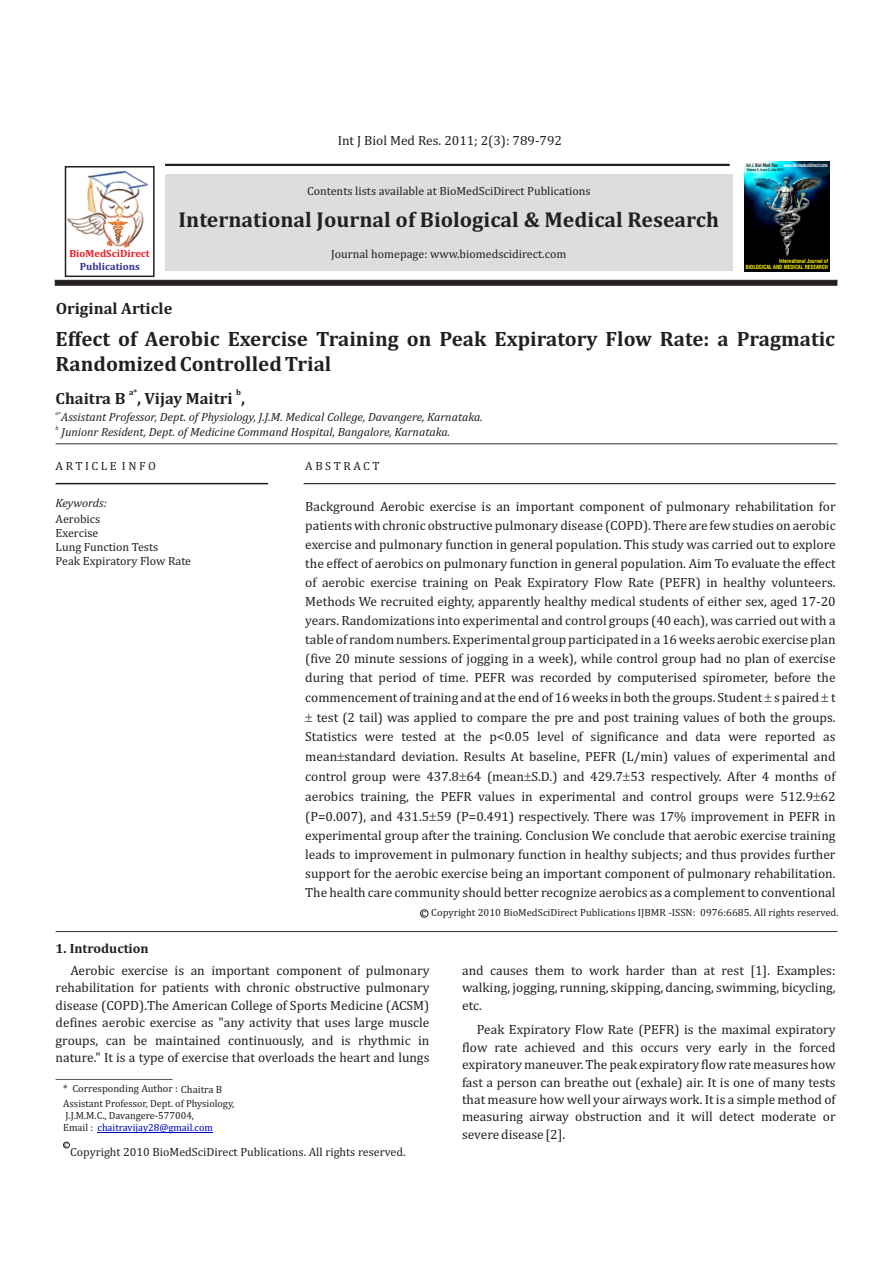
<style>
.page{position:relative;width:893px;height:1263px;background:#fff}
.page>*{position:absolute;margin:0;border:0;box-sizing:border-box;transform-origin:0 0}
.t1{font:700 21.75px "Cambria";color:#231f20}
.t2{font:700 21px/24.6px "Cambria";color:#231f20}
.t3{font:700 16.5px "Cambria";color:#231f20}
.t4{font:13.5px/19.2px "Cambria";color:#231f20;text-align:justify}
.t5{font:700 13.5px "Cambria";color:#231f20}
.t6{font:12px/14.1px "Cambria";color:#231f20}
.t7{font:italic 12px "Cambria";color:#231f20}
.t8{font:12px "Cambria";letter-spacing:.215em;color:#231f20}
.t9{font:10.5px/14.2px "Cambria";color:#231f20}
.t10{font:700 10.5px "Cambria";color:#ed1c24}
.t11{font:700 10.5px "Cambria";color:#2e3092}
.t12{font:700 8.25px "Cambria";color:#231f20}
.t13{font:8.25px "Cambria";color:#231f20}
.t14{font:italic 6px "Cambria";color:#231f20}
.t15{font:700 condensed 5.55px/6.6px "Swiss 721 BT";color:#fff200;text-align:right;scale:.96 1}
.t16{font:700 condensed 4.8px "Swiss 721 BT";color:#fff;scale:.88 1}
.t17{font:700 condensed 3.45px "Swiss 721 BT";color:#231f20;scale:.92 1}
.s1{color:#231f20}
.s2{font-size:10.65px}
.s3{color:#0000c4}
</style>
<div class="page">
<hr style="left:165px;top:164px;width:565px;height:2px;background:#231f20">
<svg style="left:55px;top:280px;width:782px;height:6px;background:#2c2829"></svg>
<div style="left:165px;top:174px;width:567px;height:96px;background:#dcddde"></div>
<hr style="left:56px;top:443px;width:781px;height:1px;background:#231f20">
<hr style="left:56px;top:931px;width:781px;height:1px;background:#231f20">
<hr style="left:56px;top:483px;width:212px;height:1px;background:#231f20">
<hr style="left:304px;top:483px;width:532px;height:1px;background:#231f20">
<div style="left:65px;top:166px;width:90px;height:111px;border:2px solid #231f20"></div>
<img style="left:68px;top:171px;width:80px;height:77px">
<svg style="left:108px;top:219px;width:20px;height:25px"></svg>
<div style="left:420px;top:909px;width:8px;height:9px;border:1px solid #231f20;border-radius:50%"></div>
<img style="left:744px;top:161px;width:85px;height:111px">
<hr style="left:56px;top:1079px;width:117px;height:1px;background:#231f20">
<hr style="left:98px;top:1132px;width:115px;height:1px;background:#0000c4">
<div style="left:63px;top:1142px;width:7px;height:6px;border:1px solid #231f20;border-radius:50%"></div>
<p class="t4" style="left:338px;top:131px;width:226px">Int J Biol Med Res. 2011; 2(3): 789-792</p>
<p class="t6" style="left:307px;top:184px;width:285px">Contents lists available at BioMedSciDirect Publications</p>
<p class="t10" style="left:69px;top:249px;width:82px">BioMedSciDirect</p>
<p class="t11" style="left:80px;top:262px;width:62px">Publications</p>
<h1 class="t1" style="left:179px;top:210px;width:542px">International Journal of Biological &amp; Medical Research</h1>
<p class="t6" style="left:331px;top:248px;width:237px">Journal homepage: www.biomedscidirect.com</p>
<p class="t3" style="left:56px;top:301px;width:118px">Original Article</p>
<p class="t16" style="left:746px;top:163px;width:94px"><span class="s1">Int J Biol Med Res</span> www.biomedscidirect.com</p>
<p class="t17" style="left:747px;top:169px;width:42px">Volume 2, Issue 3, July 2011</p>
<p class="t15" style="left:746px;top:258px;width:87px">International Journal of<br>BIOLOGICAL AND MEDICAL RESEARCH</p>
<h2 class="t2" style="left:56px;top:328px;width:781px">Effect of Aerobic Exercise Training on Peak Expiratory Flow Rate: a Pragmatic<br>Randomized Controlled Trial</h2>
<p class="t12" style="left:129px;top:389px;width:9px">a*</p>
<p class="t12" style="left:236px;top:389px;width:6px">b</p>
<p class="t3" style="left:56px;top:391px;width:191px">Chaitra B , Vijay Maitri ,</p>
<p class="t14" style="left:56px;top:411px;width:7px">a*</p>
<p class="t7" style="left:61px;top:412px;width:423px">Assistant Professor, Dept. of Physiology, J.J.M. Medical College, Davangere, Karnataka.</p>
<p class="t14" style="left:56px;top:425px;width:5px">b</p>
<p class="t7" style="left:61px;top:426px;width:390px">Junionr Resident, Dept. of Medicine Command Hospital, Bangalore, Karnataka.</p>
<p class="t8" style="left:56px;top:460px;width:102px">ARTICLE INFO</p>
<p class="t8" style="left:305px;top:460px;width:76px">ABSTRACT</p>
<p class="t7" style="left:56px;top:497px;width:53px">Keywords:</p>
<p class="t4" style="left:305px;top:498px;width:532px;text-align:right">Background Aerobic exercise is an important component of pulmonary rehabilitation for patients with chronic obstructive pulmonary disease (COPD). There are few studies on aerobic exercise and pulmonary function in general population. This study was carried out to explore the effect of aerobics on pulmonary function in general population. Aim To evaluate the effect of aerobic exercise training on Peak Expiratory Flow Rate (PEFR) in healthy volunteers.<br>Methods We recruited eighty, apparently healthy medical students of either sex, aged 17-20 years. Randomizations into experimental and control groups (40 each), was carried out with a table of random numbers. Experimental group participated in a 16 weeks aerobic exercise plan (five 20 minute sessions of jogging in a week), while control group had no plan of exercise during that period of time. PEFR was recorded by computerised spirometer, before the commencement of training and at the end of 16 weeks in both the groups. Student s paired t test (2 tail) was applied to compare the pre and post training values of both the groups.<br>Statistics were tested at the p&lt;0.05 level of significance and data were reported as mean standard deviation. Results At baseline, PEFR (L/min) values of experimental and control group were 437.8 64 (mean S.D.) and 429.7 53 respectively. After 4 months of aerobics training, the PEFR values in experimental and control groups were 512.9 62 (P=0.007), and 431.5 59 (P=0.491) respectively. There was 17% improvement in PEFR in experimental group after the training. Conclusion We conclude that aerobic exercise training leads to improvement in pulmonary function in healthy subjects; and thus provides further support for the aerobic exercise being an important component of pulmonary rehabilitation.<br>The health care community should better recognize aerobics as a complement to conventional</p>
<p class="t6" style="left:56px;top:513px;width:137px">Aerobics<br>Exercise<br>Lung Function Tests<br>Peak Expiratory Flow Rate</p>
<p class="t5" style="left:56px;top:942px;width:95px">1. Introduction</p>
<p class="t9" style="left:421px;top:906px;width:418px">c Copyright 2010 BioMedSciDirect Publications IJBMR -ISSN: 0976:6685. All rights reserved.</p>
<p class="t4" style="left:56px;top:962px;width:375px;line-height:17.4px;text-indent:15px">Aerobic exercise is an important component of pulmonary rehabilitation for patients with chronic obstructive pulmonary disease (COPD).The American College of Sports Medicine (ACSM) defines aerobic exercise as "any activity that uses large muscle groups, can be maintained continuously, and is rhythmic in nature." It is a type of exercise that overloads the heart and lungs</p>
<p class="t4" style="left:462px;top:962px;width:375px;line-height:17.4px">and causes them to work harder than at rest [1]. Examples: walking, jogging, running, skipping, dancing, swimming, bicycling, etc.</p>
<p class="t4" style="left:462px;top:1022px;width:375px;line-height:17.4px;text-indent:15px">Peak Expiratory Flow Rate (PEFR) is the maximal expiratory flow rate achieved and this occurs very early in the forced expiratory maneuver. The peak expiratory flow rate measures how fast a person can breathe out (exhale) air. It is one of many tests that measure how well your airways work. It is a simple method of measuring airway obstruction and it will detect moderate or severe disease [2].</p>
<p class="t9" style="left:63px;top:1082px;width:173px">* Corresponding Author : <span class="s2">Chaitra B<br></span>Assistant Professor, Dept. of Physiology,</p>
<p class="t9" style="left:63px;top:1110px;width:151px;line-height:12.3px">J.J.M.M.C., Davangere-577004,<br>Email : <span class="s3">chaitravijay28@gmail.com</span></p>
<p class="t6" style="left:70px;top:1145px;width:337px">Copyright 2010 BioMedSciDirect Publications. All rights reserved.</p>
<p class="t13" style="left:64px;top:1140px;width:5px">c</p>
</div>
